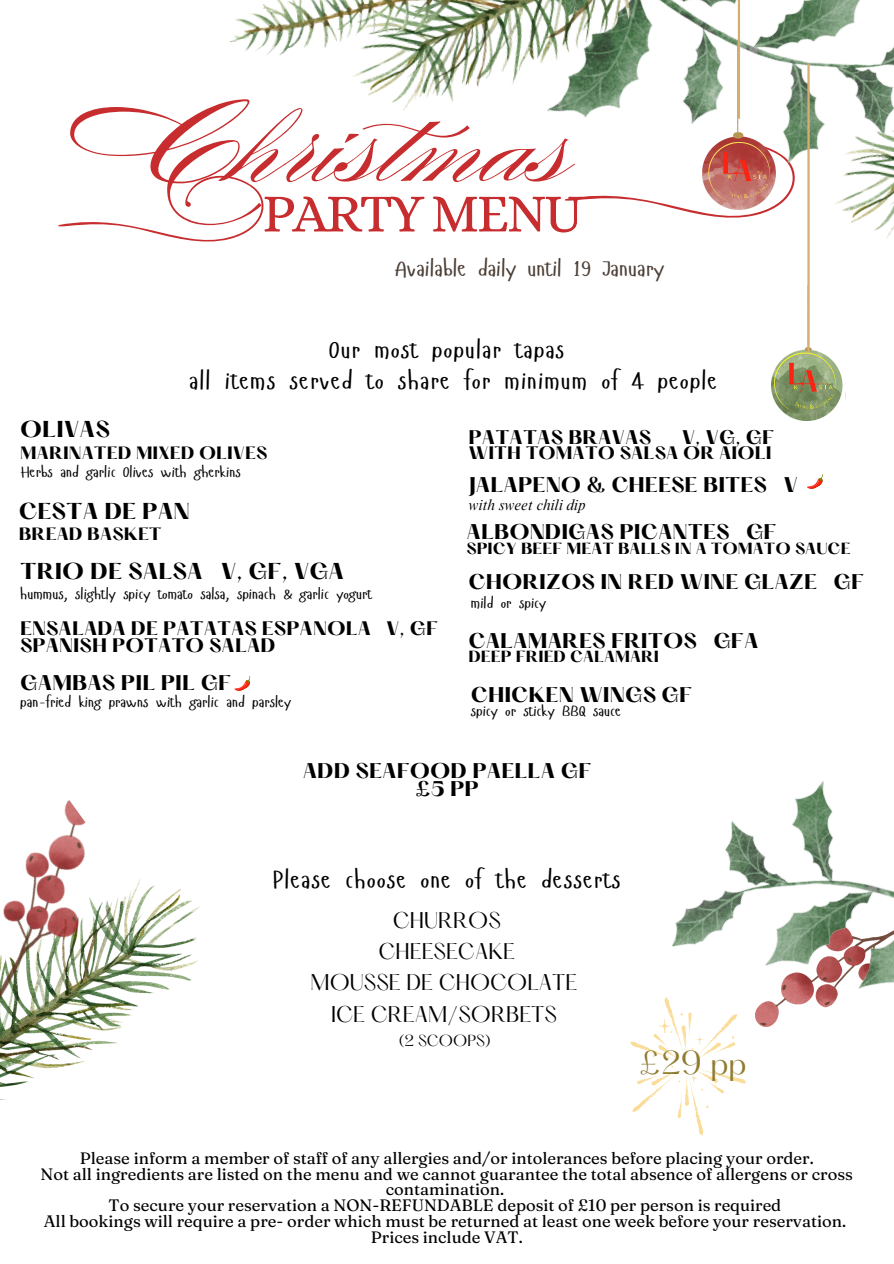
<style>
.page{position:relative;width:894px;height:1264px;background:#fff}
.page>*{position:absolute;margin:0;border:0;box-sizing:border-box;transform-origin:0 0}
.t1{font:105.3px "Burgues Script";color:#c72d2f}
.t2{font:54.75px "Alice";letter-spacing:-.05em;color:#c72d2f}
.t3{font:28.95px "Hatton";color:#8f7c30}
.t4{font:24.6px/31.5px "Hangyaboly";letter-spacing:.035em;color:#000;text-align:center}
.t5{font:22.5px "Hangyaboly";color:#4c3f36}
.t6{font:700 20.1px "Hatton";color:#000}
.t7{font:19.8px/31.2px "Hatton";color:#000;text-align:center}
.t8{font:700 18.6px/18px "Hatton";color:#000;text-align:center}
.t9{font:700 17.25px "Hatton";color:#000}
.t10{font:700 17.1px/16.8px "Hatton";color:#000}
.t11{font:16.5px/15.8px "Fraunces 9 pt";color:#000;text-align:center}
.t12{font:700 15.75px "Hatton";color:#000}
.t13{font:700 15.6px "Hatton";color:#000}
.t14{font:15px "Hangyaboly";color:#000}
.t15{font:italic 15px "Times NRMT Pro";color:#000}
.t16{font:700 14.1px "Hatton";color:#000}
.t17{font:13.95px "Hatton";color:#000}
</style>
<div class="page">
<img style="left:693px;top:0;width:135px;height:285px">
<img style="left:180px;top:889px;width:20px;height:92px">
<img style="left:771px;top:285px;width:72px;height:135px">
<img style="left:702px;top:40px;width:73px;height:91px">
<hr style="left:807px;top:63px;width:2px;height:290px;background:#d6ae72">
<hr style="left:737px;top:0;width:2px;height:119px;background:#d6ae72">
<img style="left:352px;top:0;width:341px;height:124px">
<img style="left:828px;top:0;width:65px;height:238px">
<img style="left:229px;top:0;width:274px;height:60px">
<img style="left:672px;top:781px;width:221px;height:355px">
<img style="left:0;top:800px;width:180px;height:300px">
<svg style="left:564px;top:131px;width:239px;height:104px"></svg>
<svg style="left:773px;top:352px;width:62px;height:60px;background:#9ba073"></svg>
<svg style="left:630px;top:997px;width:116px;height:138px"></svg>
<svg style="left:58px;top:175px;width:206px;height:67px"></svg>
<svg style="left:234px;top:675px;width:17px;height:16px"></svg>
<svg style="left:807px;top:474px;width:16px;height:15px"></svg>
<p class="t1" style="left:151px;top:81px;width:424px">Christmas</p>
<h2 class="t2" style="left:262px;top:182px;width:323px">PARTY MENU</h2>
<p class="t5" style="left:394px;top:254px;width:271px">Available daily until 19 January</p>
<p class="t4" style="left:189px;top:333px;width:529px">Our most popular tapas<br>all items served to share for minimum of 4 people</p>
<p class="t6" style="left:20px;top:420px;width:91px">OLIVAS</p>
<p class="t13" style="left:20px;top:445px;width:249px">MARINATED MIXED OLIVES</p>
<p class="t14" style="left:21px;top:462px;width:221px">Herbs and garlic Olives with gherkins</p>
<p class="t6" style="left:19px;top:501px;width:173px">CESTA DE PAN</p>
<h4 class="t13" style="left:19px;top:527px;width:144px">BREAD BASKET</h4>
<p class="t6" style="left:20px;top:562px;width:325px">TRIO DE SALSA V, GF, VGA</p>
<p class="t14" style="left:20px;top:584px;width:353px">hummus, slightly spicy tomato salsa, spinach &amp; garlic yogurt</p>
<p class="t10" style="left:20px;top:622px;width:419px">ENSALADA DE PATATAS ESPANOLA V, GF<br>SPANISH POTATO SALAD</p>
<p class="t8" style="left:20px;top:676px;width:213px">GAMBAS PIL PIL GF</p>
<h5 class="t14" style="left:20px;top:692px;width:272px">pan-fried king prawns with garlic and parsley</h5>
<p class="t9" style="left:468px;top:428px;width:184px">PATATAS BRAVAS</p>
<p class="t9" style="left:681px;top:428px;width:94px">V, VG, GF</p>
<p class="t12" style="left:468px;top:446px;width:304px">WITH TOMATO SALSA OR AIOLI</p>
<p class="t8" style="left:468px;top:477px;width:331px">JALAPENO &amp; CHEESE BITES V</p>
<p class="t15" style="left:468px;top:499px;width:119px">with sweet chili dip</p>
<h4 class="t8" style="left:466px;top:525px;width:312px">ALBONDIGAS PICANTES GF</h4>
<p class="t16" style="left:466px;top:541px;width:385px">SPICY BEEF MEAT BALLS IN A TOMATO SAUCE</p>
<p class="t8" style="left:468px;top:575px;width:397px">CHORIZOS IN RED WINE GLAZE GF</p>
<p class="t14" style="left:470px;top:593px;width:77px">mild or spicy</p>
<p class="t8" style="left:468px;top:633px;width:291px">CALAMARES FRITOS GFA</p>
<p class="t16" style="left:468px;top:650px;width:192px">DEEP FRIED CALAMARI</p>
<p class="t8" style="left:470px;top:687px;width:223px">CHICKEN WINGS GF</p>
<h1 class="t14" style="left:470px;top:701px;width:152px">spicy or sticky BBQ sauce</h1>
<h5 class="t8" style="left:302px;top:763px;width:290px">ADD SEAFOOD PAELLA GF £5 PP</h5>
<p class="t4" style="left:273px;top:863px;width:349px">Please choose one of the desserts</p>
<p class="t7" style="left:310px;top:906px;width:268px">CHURROS<br>CHEESECAKE<br>MOUSSE DE CHOCOLATE<br>ICE CREAM/SORBETS</p>
<p class="t17" style="left:399px;top:1034px;width:93px">(2 SCOOPS)</p>
<p class="t3" style="left:638px;top:1049px;width:109px">£29 pp</p>
<p class="t11" style="left:80px;top:1149px;width:735px">Please inform a member of staff of any allergies and/or intolerances before placing your order.</p>
<p class="t11" style="left:41px;top:1165px;width:813px">Not all ingredients are listed on the menu and we cannot guarantee the total absence of allergens or cross contamination.</p>
<p class="t11" style="left:108px;top:1197px;width:674px">To secure your reservation a NON-REFUNDABLE deposit of £10 per person is required</p>
<h5 class="t11" style="left:44px;top:1212px;width:803px">All bookings will require a pre- order which must be returned at least one week before your reservation.</h5>
<p class="t11" style="left:371px;top:1228px;width:153px">Prices include VAT.</p>
</div>
